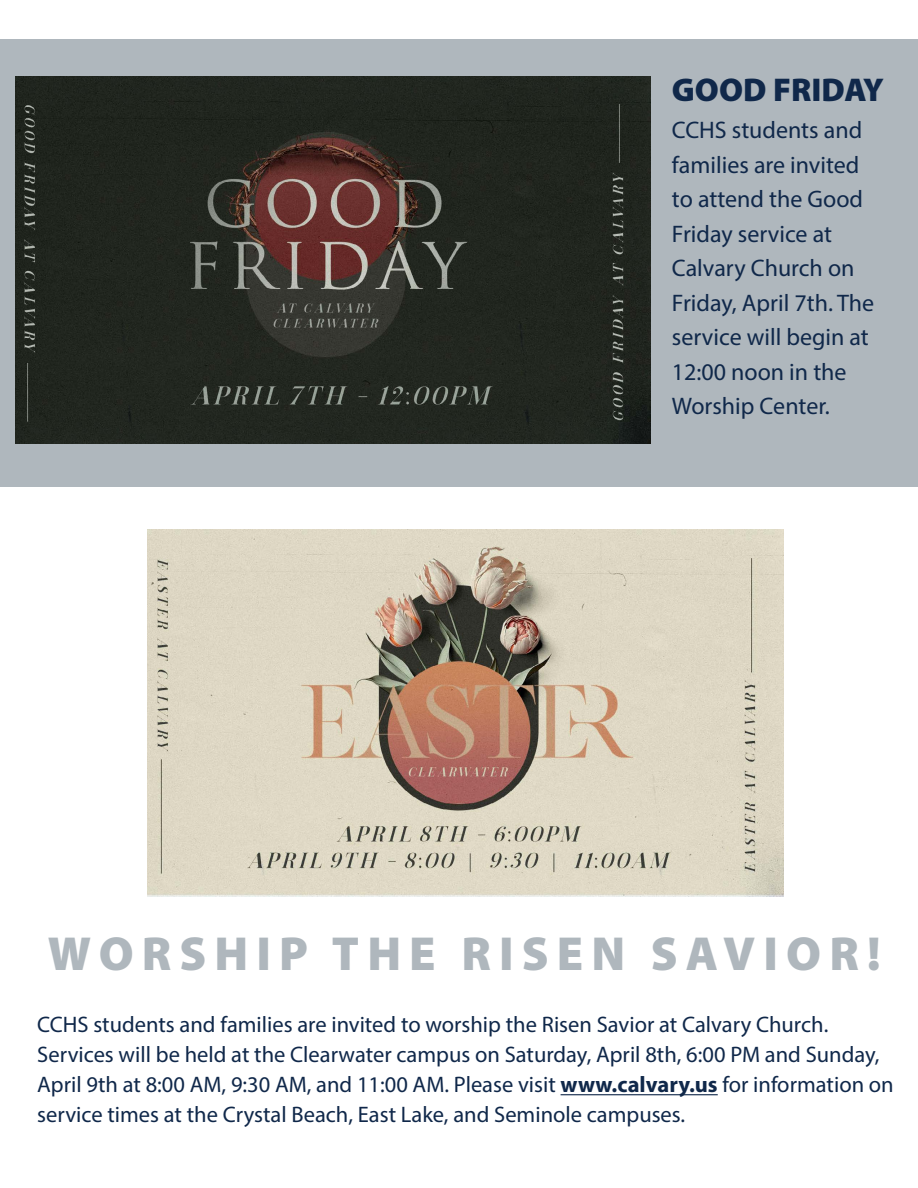
<style>
.page{position:relative;width:918px;height:1188px;background:#fff}
.page>*{position:absolute;margin:0;border:0;box-sizing:border-box;transform-origin:0 0}
.t1{font:48px "Myriad Variable Concept";letter-spacing:.17em;color:#afb7bd}
.t2{font:33px "Myriad Variable Concept";color:#10284a}
.t3{font:24px/34.5px "Myriad Pro";color:#10284a}
.t4{font:22.5px/30px "Myriad Pro";color:#10284a}
.s1{font-weight:700}
</style>
<div class="page">
<div style="left:0;top:39px;width:918px;height:447px;background:#afb7bd"></div>
<img style="left:15px;top:77px;width:636px;height:367px">
<img style="left:148px;top:529px;width:635px;height:367px">
<hr style="left:561px;top:1094px;width:157px;height:1px;background:#10284a">
<h2 class="t2" style="left:672px;top:71px;width:214px">GOOD FRIDAY</h2>
<p class="t3" style="left:672px;top:113px;width:204px">CCHS students and families are invited to attend the Good<br>Friday service at<br>Calvary Church on<br>Friday, April 7th. The service will begin at<br>12:00 noon in the<br>Worship Center.</p>
<h1 class="t1" style="left:48px;top:926px;width:834px">WORSHIP THE RISEN SAVIOR!</h1>
<p class="t4" style="left:37px;top:1010px;width:858px">CCHS students and families are invited to worship the Risen Savior at Calvary Church.<br>Services will be held at the Clearwater campus on Saturday, April 8th, 6:00 PM and Sunday, April 9th at 8:00 AM, 9:30 AM, and 11:00 AM. Please visit <span class="s1">www.calvary.us</span> for information on service times at the Crystal Beach, East Lake, and Seminole campuses.</p>
</div>
